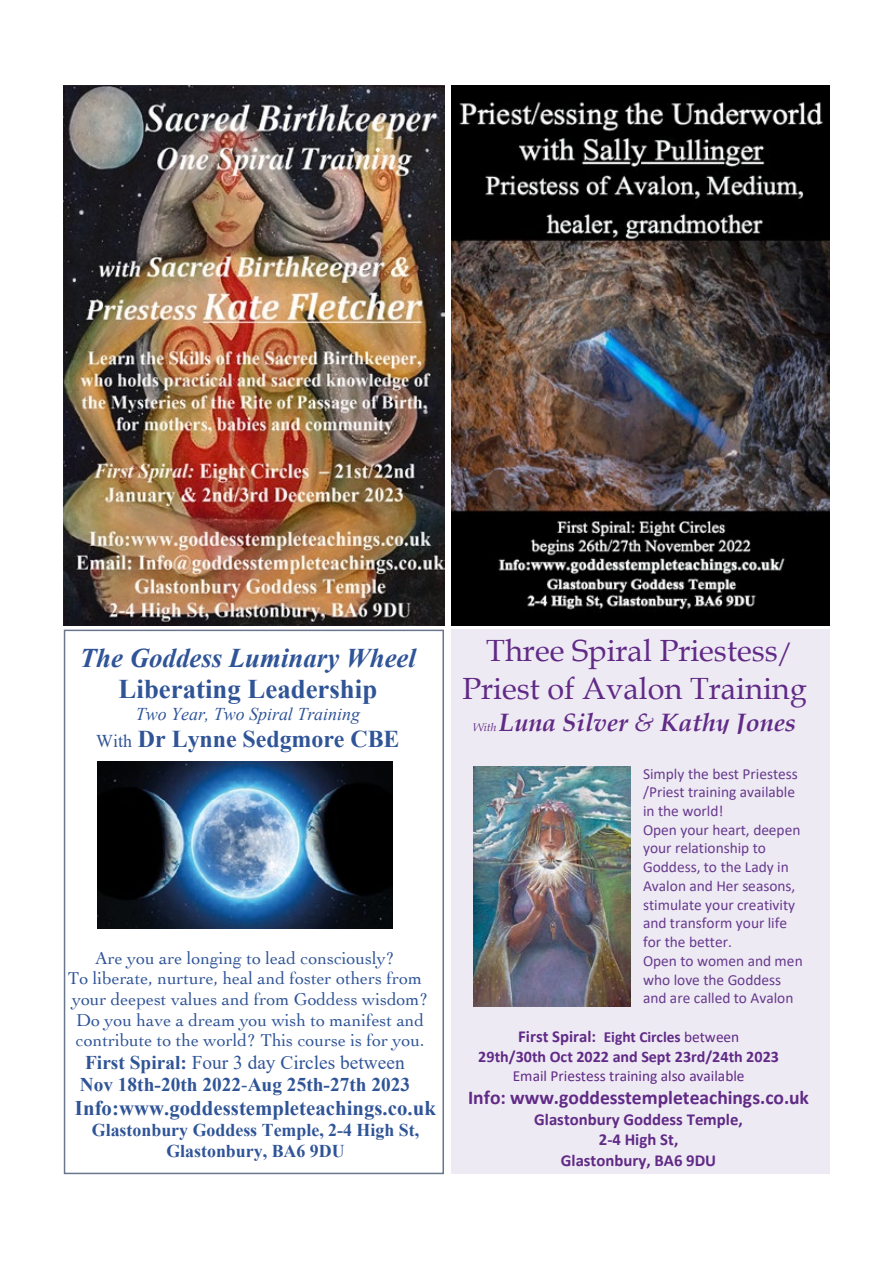
<style>
.page{position:relative;width:893px;height:1263px;background:#fff}
.page>*{position:absolute;margin:0;border:0;box-sizing:border-box;transform-origin:0 0}
.t1{font:30.6px/38.1px "Book Antiqua";color:#602a86;text-align:center}
.t2{font:italic 700 27px "Times New Roman";color:#2f5497}
.t3{font:700 27px "Times New Roman";color:#2f5497}
.t4{font:italic 700 25.05px "Book Antiqua";color:#602a86}
.t5{font:700 24.15px "Times New Roman";letter-spacing:-.005em;color:#2f5497}
.t6{font:700 20.85px "Times New Roman";letter-spacing:.005em;color:#2f5497}
.t7{font:700 19.65px "Calibri";color:#602a86}
.t8{font:700 19.5px/22.4px "Times New Roman";color:#2f5497}
.t9{font:18px/20.5px "Cochin";color:#2f5497;text-align:center}
.t10{font:700 18px/20.9px "Times New Roman";color:#2f5497;text-align:center}
.t11{font:italic 18px "Times New Roman";color:#2f5497}
.t12{font:700 16.8px/20.4px "Calibri";color:#602a86;text-align:center}
.t13{font:700 16.05px "Calibri";color:#602a86}
.t14{font:15.45px/18.8px "Calibri";color:#673a8e}
.t15{font:15.45px "Calibri";color:#602a86}
.t16{font:italic 11.25px "Book Antiqua";color:#602a86}
.s1{font-weight:400;font-size:18px}
.s2{font-weight:400}
.s3{font-size:25.05px}
.s4{font-size:15.45px}
.s5{font-weight:400;font-size:15.45px}
</style>
<div class="page">
<img style="left:64px;top:85px;width:380px;height:540px">
<img style="left:98px;top:762px;width:295px;height:166px">
<div style="left:64px;top:630px;width:380px;height:544px;border:2px solid #69768e"></div>
<div style="left:451px;top:630px;width:379px;height:544px;background:#eeeaf3"></div>
<img style="left:474px;top:766px;width:156px;height:240px">
<img style="left:451px;top:85px;width:379px;height:540px">
<h2 class="t2" style="left:80px;top:639px;width:338px">The Goddess Luminary Wheel</h2>
<h2 class="t3" style="left:119px;top:669px;width:260px">Liberating Leadership</h2>
<p class="t11" style="left:136px;top:702px;width:226px">Two Year, Two Spiral Training</p>
<h3 class="t5" style="left:96px;top:721px;width:305px"><span class="s1">With</span> Dr Lynne Sedgmore CBE</h3>
<p class="t9" style="left:68px;top:947px;width:362px">Are you are longing to lead consciously?<br>To liberate, nurture, heal and foster others from your deepest values and from Goddess wisdom?<br>Do you have a dream you wish to manifest and contribute to the world? This course is for you.</p>
<p class="t8" style="left:80px;top:1050px;width:332px">First Spiral: <span class="s2">Four 3 day Circles between<br></span>Nov 18th-20th 2022<span class="s2">-</span>Aug 25th-27th 2023</p>
<h3 class="t6" style="left:75px;top:1093px;width:362px">Info:www.goddesstempleteachings.co.uk</h3>
<p class="t10" style="left:92px;top:1119px;width:329px">Glastonbury Goddess Temple, 2-4 High St,<br>Glastonbury, BA6 9DU</p>
<h1 class="t1" style="left:463px;top:631px;width:346px">Three Spiral Priestess<span class="s3">/<br></span>Priest of Avalon Training</h1>
<p class="t16" style="left:473px;top:719px;width:25px">With</p>
<h3 class="t4" style="left:499px;top:705px;width:299px">Luna Silver <span class="s2">&amp;</span> Kathy Jones</h3>
<p class="t14" style="left:643px;top:764px;width:161px">Simply the best Priestess /Priest training available in the world!<br>Open your heart, deepen your relationship to<br>Goddess, to the Lady in<br>Avalon and Her seasons, stimulate your creativity and transform your life for the better.<br>Open to women and men who love the Goddess and are called to Avalon</p>
<p class="t12" style="left:518px;top:1026px;width:223px">First Spiral: <span class="s4">Eight Circles</span> <span class="s5">between</span></p>
<p class="t13" style="left:478px;top:1045px;width:302px">29th/30th Oct 2022 and Sept 23rd/24th 2023</p>
<p class="t15" style="left:513px;top:1065px;width:233px">Email Priestess training also available</p>
<p class="t7" style="left:468px;top:1083px;width:342px">Info: www.goddesstempleteachings.co.uk</p>
<p class="t12" style="left:534px;top:1109px;width:210px">Glastonbury Goddess Temple,<br>2-4 High St,<br>Glastonbury, BA6 9DU</p>
</div>
